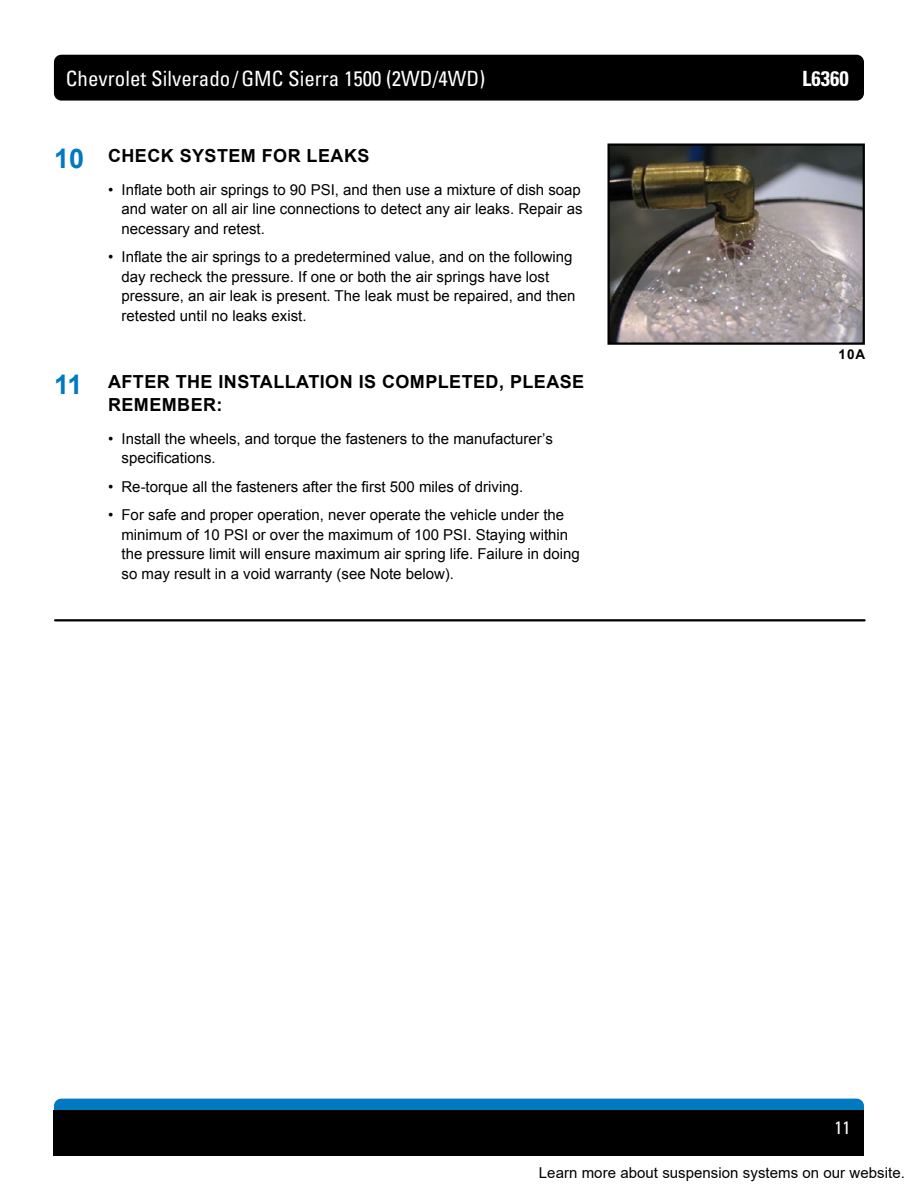
<style>
.page{position:relative;width:918px;height:1188px;background:#fff}
.page>*{position:absolute;margin:0;border:0;box-sizing:border-box;transform-origin:0 0}
.t1{font:condensed 21px "Univers LT Std";color:#fff}
.t2{font:700 condensed 21px "Univers LT Std";color:#fff}
.t3{font:700 18px/22.5px "Arial";letter-spacing:.025em;color:#000}
.t4{font:condensed 18px "Univers LT Std";color:#fff}
.t5{font:15px/19.5px "Arial";color:#000}
.t6{font:700 13.5px "Arial";color:#000}
.s1{font-size:27px;color:#0079c1}
.s2{font-style:inherit}
</style>
<div class="page">
<div style="left:54px;top:55px;width:810px;height:46px;background:#000;border-radius:7px"></div>
<div style="left:54px;top:1099px;width:810px;height:45px;background:#0079c1;border-radius:7px"></div>
<div style="left:54px;top:1110px;width:810px;height:46px;background:#000"></div>
<img style="left:611px;top:146px;width:251px;height:196px">
<div style="left:608px;top:143px;width:257px;height:202px;border:2px solid #000"></div>
<hr style="left:55px;top:619px;width:810px;height:2px;background:#000">
<h1 class="t1" style="left:66px;top:65px;width:421px">Chevrolet Silverado/GMC Sierra 1500 (2WD/4WD)</h1>
<h1 class="t2" style="left:802px;top:65px;width:48px">L6360</h1>
<p class="t3" style="left:54px;top:145px;width:317px"><span class="s1">10</span> CHECK SYSTEM FOR LEAKS</p>
<p class="t5" style="left:122px;top:180px;width:463px;text-align:justify;text-indent:-14px">• Inflate both air springs to 90 PSI, and then use a mixture of dish soap and water on all air line connections to detect any air leaks. Repair as necessary and retest.</p>
<p class="t5" style="left:122px;top:247px;width:456px;text-indent:-14px">• Inflate the air springs to a predetermined value, and on the following day recheck the pressure. If one or both the air springs have lost pressure, an air leak is present. The leak must be repaired, and then retested until no leaks exist.</p>
<p class="t3" style="left:108px;top:371px;width:478px;text-indent:-54px"><span class="s1">11</span> AFTER THE INSTALLATION IS COMPLETED, PLEASE<br>REMEMBER:</p>
<p class="t5" style="left:122px;top:429px;width:433px;text-indent:-14px">• Install the wheels, and torque the fasteners to the manufacturer’s specifications.</p>
<p class="t5" style="left:108px;top:477px;width:417px">• Re-torque all the fasteners after the first 500 miles of driving.</p>
<p class="t5" style="left:122px;top:505px;width:460px;text-indent:-14px">• For safe and proper operation, never operate the vehicle under the minimum of 10 PSI or over the maximum of 100 PSI. Staying within the pressure limit will ensure maximum air spring life. Failure in doing so may result in a void warranty (see Note below).</p>
<p class="t6" style="left:839px;top:345px;width:28px">10A</p>
<p class="t4" style="left:835px;top:1116px;width:17px">11</p>
<p class="t5" style="left:539px;top:1163px;width:367px">Learn more about <span class="s2">suspension systems</span> on our website.</p>
</div>
